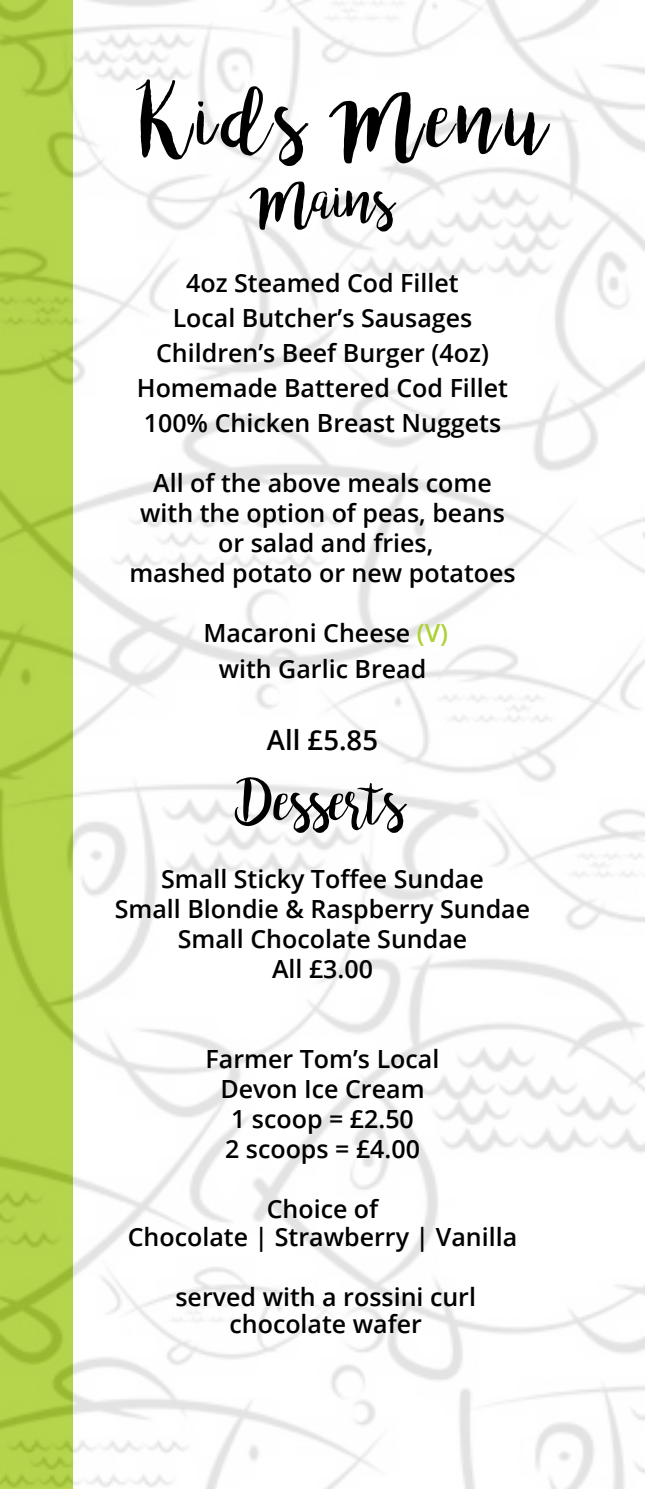
<style>
.page{position:relative;width:645px;height:1489px;background:#fff}
.page>*{position:absolute;margin:0;border:0;box-sizing:border-box;transform-origin:0 0}
.t1{font:88.75px "bromello";letter-spacing:.06em;color:#000}
.t2{font:60px "bromello";color:#000}
.t3{font:600 27.5px "Open Sans";color:#000}
.t4{font:600 25px/30px "Open Sans";color:#000;text-align:center}
.s1{color:#add136}
</style>
<div class="page">
<img style="left:0;top:0;width:645px;height:1488px">
<h1 class="t1" style="left:142px;top:64px;width:408px">Kids Menu</h1>
<h2 class="t2" style="left:250px;top:163px;width:146px">Mains</h2>
<p class="t4" style="left:137px;top:265px;width:373px;line-height:35px">4oz Steamed Cod Fillet<br>Local Butcher’s Sausages<br>Children’s Beef Burger (4oz)<br>Homemade Battered Cod Fillet<br>100% Chicken Breast Nuggets</p>
<p class="t4" style="left:129px;top:467px;width:388px">All of the above meals come with the option of peas, beans or salad and fries,<br>mashed potato or new potatoes</p>
<p class="t4" style="left:203px;top:614px;width:246px;line-height:36px">Macaroni Cheese <span class="s1">(V) </span>with Garlic Bread</p>
<p class="t3" style="left:267px;top:721px;width:113px">All £5.85</p>
<h2 class="t2" style="left:240px;top:764px;width:167px">Desserts</h2>
<p class="t4" style="left:115px;top:863px;width:417px">Small Sticky Toffee Sundae<br>Small Blondie &amp; Raspberry Sundae<br>Small Chocolate Sundae<br>All £3.00</p>
<p class="t4" style="left:206px;top:1043px;width:235px">Farmer Tom’s Local<br>Devon Ice Cream<br>1 scoop = £2.50<br>2 scoops = £4.00</p>
<p class="t4" style="left:128px;top:1194px;width:391px;line-height:27.5px">Choice of<br>Chocolate | Strawberry | Vanilla</p>
<p class="t4" style="left:175px;top:1282px;width:302px;line-height:27.5px">served with a rossini curl chocolate wafer</p>
</div>
